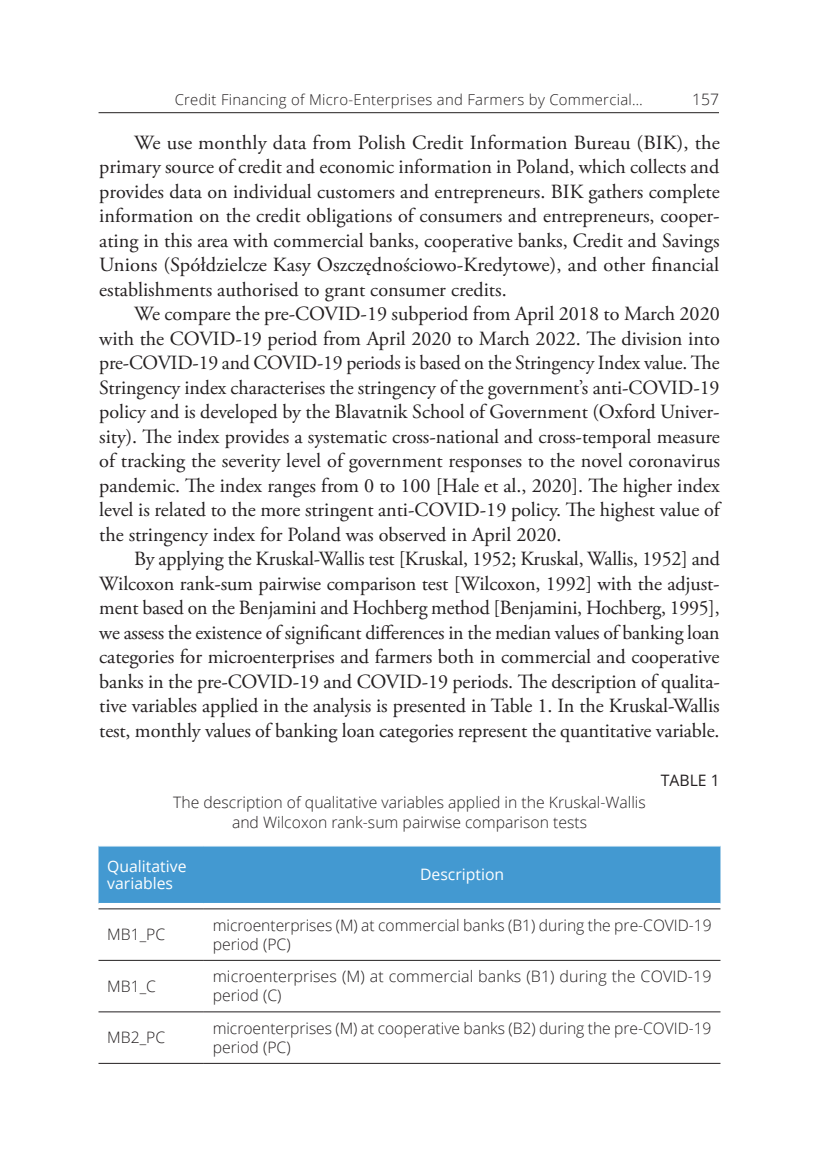
<style>
.page{position:relative;width:819px;height:1166px;background:#fff}
.page>*{position:absolute;margin:0;border:0;box-sizing:border-box;transform-origin:0 0}
.t1{font:20.12px/24.5px "Adobe Garamond Pro";color:#231f20;text-align:justify}
.t2{font:300 15.75px/19.2px "Open Sans";color:#231f20}
.t3{font:15.75px/17.5px "Open Sans";color:#fff}
.t4{font:15.75px "Open Sans";color:#231f20}
.t5{font:300 14.88px "Open Sans";letter-spacing:.02em;color:#231f20}
</style>
<div class="page">
<hr style="left:98px;top:112px;width:621px;height:1px;background:#231f20">
<div style="left:98px;top:846px;width:622px;height:57px;background:#4399d1"></div>
<hr style="left:98px;top:960px;width:106px;height:1px;background:#231f20">
<hr style="left:204px;top:960px;width:516px;height:1px;background:#231f20">
<hr style="left:98px;top:1011px;width:106px;height:1px;background:#231f20">
<hr style="left:204px;top:1011px;width:516px;height:1px;background:#231f20">
<hr style="left:98px;top:1063px;width:106px;height:1px;background:#231f20">
<hr style="left:204px;top:1063px;width:516px;height:1px;background:#231f20">
<hr style="left:98px;top:908px;width:106px;height:1px;background:#231f20">
<hr style="left:204px;top:908px;width:516px;height:1px;background:#231f20">
<p class="t5" style="left:175px;top:90px;width:469px">Credit Financing of Micro-Enterprises and Farmers by Commercial…</p>
<p class="t2" style="left:692px;top:90px;width:28px">157</p>
<p class="t1" style="left:99px;top:131px;width:622px;text-indent:35px">We use monthly data from Polish Credit Information Bureau (BIK), the primary source of credit and economic information in Poland, which collects and provides data on individual customers and entrepreneurs. BIK gathers complete information on the credit obligations of consumers and entrepreneurs, cooper‑ ating in this area with commercial banks, cooperative banks, Credit and Savings Unions (Spółdzielcze Kasy Oszczędnościowo-Kredytowe), and other financial establishments authorised to grant consumer credits.</p>
<p class="t1" style="left:99px;top:302px;width:622px;text-indent:35px">We compare the pre-COVID-19 subperiod from April 2018 to March 2020 with the COVID-19 period from April 2020 to March 2022. The division into pre-COVID-19 and COVID-19 periods is based on the Stringency Index value. The Stringency index characterises the stringency of the government’s anti-COVID-19 policy and is developed by the Blavatnik School of Government (Oxford Univer‑ sity). The index provides a systematic cross-national and cross-temporal measure of tracking the severity level of government responses to the novel coronavirus pandemic. The index ranges from 0 to 100 [Hale et al., 2020]. The higher index level is related to the more stringent anti-COVID-19 policy. The highest value of the stringency index for Poland was observed in April 2020.</p>
<p class="t1" style="left:99px;top:547px;width:622px;text-indent:35px">By applying the Kruskal-Wallis test [Kruskal, 1952; Kruskal, Wallis, 1952] and Wilcoxon rank-sum pairwise comparison test [Wilcoxon, 1992] with the adjust‑ ment based on the Benjamini and Hochberg method [Benjamini, Hochberg, 1995], we assess the existence of significant differences in the median values of banking loan categories for microenterprises and farmers both in commercial and cooperative banks in the pre-COVID-19 and COVID-19 periods. The description of qualita‑ tive variables applied in the analysis is presented in Table 1. In the Kruskal-Wallis test, monthly values of banking loan categories represent the quantitative variable.</p>
<p class="t4" style="left:660px;top:769px;width:60px">TABLE 1</p>
<p class="t2" style="left:173px;top:792px;width:474px;text-align:center">The description of qualitative variables applied in the Kruskal-Wallis and Wilcoxon rank-sum pairwise comparison tests</p>
<p class="t3" style="left:107px;top:857px;width:81px">Qualitative variables</p>
<p class="t3" style="left:420px;top:865px;width:86px">Description</p>
<p class="t2" style="left:107px;top:924px;width:59px">MB1_PC</p>
<p class="t2" style="left:213px;top:915px;width:500px">microenterprises (M) at commercial banks (B1) during the pre-COVID-19 period (PC)</p>
<p class="t2" style="left:107px;top:976px;width:50px">MB1_C</p>
<p class="t2" style="left:213px;top:966px;width:500px">microenterprises (M) at commercial banks (B1) during the COVID-19 period (C)</p>
<p class="t2" style="left:107px;top:1027px;width:59px">MB2_PC</p>
<p class="t2" style="left:213px;top:1018px;width:500px">microenterprises (M) at cooperative banks (B2) during the pre-COVID-19 period (PC)</p>
</div>
